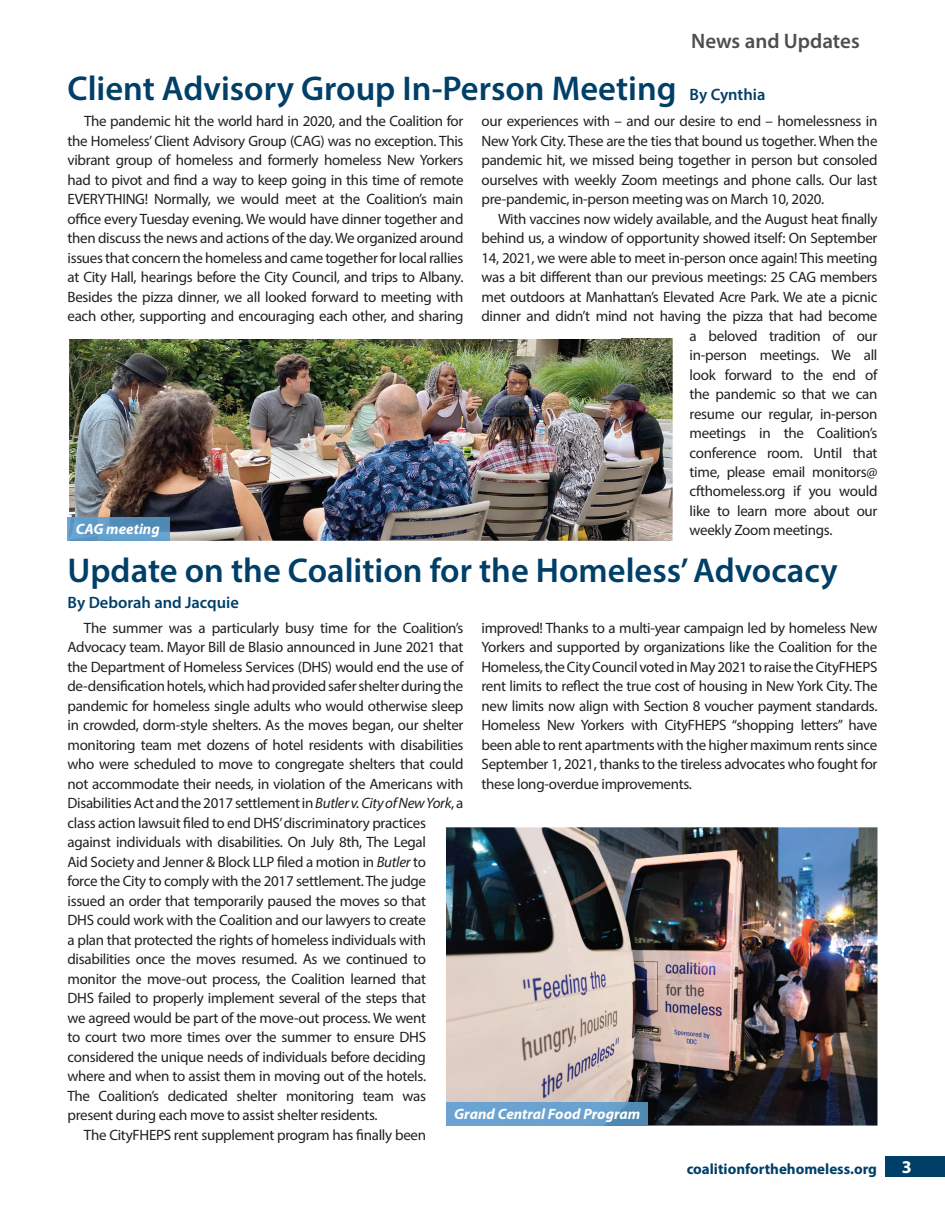
<style>
.page{position:relative;width:945px;height:1215px;background:#fff}
.page>*{position:absolute;margin:0;border:0;box-sizing:border-box;transform-origin:0 0}
.t1{font:600 34.5px "Myriad Pro";color:#003f68}
.t2{font:600 21px "Myriad Pro";color:#4e4e4e}
.t3{font:700 18px "Myriad Pro";color:#fff}
.t4{font:600 16.5px "Myriad Pro";color:#003f68}
.t5{font:15px/19.5px "Myriad Pro";letter-spacing:-.02em;color:#231f20;text-align:justify}
.t6{font:italic 700 15px "Myriad Pro";color:#fff}
.t7{font:700 15px "Myriad Pro";color:#003f68}
.s1{font-size:16.5px}
.s2{font-style:italic}
</style>
<div class="page">
<img style="left:69px;top:339px;width:603px;height:202px">
<div style="left:885px;top:1157px;width:59px;height:20px;background:#003f68"></div>
<svg style="left:68px;top:517px;width:1px;height:24px"></svg>
<img style="left:69px;top:517px;width:100px;height:24px">
<img style="left:446px;top:827px;width:432px;height:299px">
<img style="left:446px;top:1102px;width:201px;height:24px">
<h2 class="t2" style="left:691px;top:28px;width:170px">News and Updates</h2>
<h1 class="t1" style="left:68px;top:66px;width:699px">Client Advisory Group In-Person Meeting <span class="s1">By Cynthia</span></h1>
<p class="t5" style="left:68px;top:111px;width:398px;text-indent:16px">The pandemic hit the world hard in 2020, and the Coalition for the Homeless’ Client Advisory Group (CAG) was no exception. This vibrant group of homeless and formerly homeless New Yorkers had to pivot and find a way to keep going in this time of remote EVERYTHING! Normally, we would meet at the Coalition’s main office every Tuesday evening. We would have dinner together and then discuss the news and actions of the day. We organized around issues that concern the homeless and came together for local rallies at City Hall, hearings before the City Council, and trips to Albany.<br>Besides the pizza dinner, we all looked forward to meeting with each other, supporting and encouraging each other, and sharing</p>
<p class="t5" style="left:482px;top:111px;width:398px">our experiences with – and our desire to end – homelessness in New York City. These are the ties that bound us together. When the pandemic hit, we missed being together in person but consoled ourselves with weekly Zoom meetings and phone calls. Our last pre-pandemic, in-person meeting was on March 10, 2020.</p>
<p class="t5" style="left:498px;top:208px;width:381px">With vaccines now widely available, and the August heat finally</p>
<p class="t5" style="left:482px;top:228px;width:398px">behind us, a window of opportunity showed itself: On September</p>
<p class="t5" style="left:482px;top:247px;width:397px">14, 2021, we were able to meet in-person once again! This meeting</p>
<p class="t5" style="left:482px;top:267px;width:397px">was a bit different than our previous meetings: 25 CAG members</p>
<p class="t5" style="left:482px;top:286px;width:398px">met outdoors at Manhattan’s Elevated Acre Park. We ate a picnic</p>
<p class="t5" style="left:482px;top:306px;width:397px">dinner and didn’t mind not having the pizza that had become</p>
<p class="t5" style="left:690px;top:325px;width:189px">a beloved tradition of our</p>
<p class="t5" style="left:690px;top:345px;width:189px">in-person meetings. We all</p>
<p class="t5" style="left:690px;top:364px;width:189px">look forward to the end of</p>
<p class="t5" style="left:690px;top:384px;width:189px">the pandemic so that we can</p>
<p class="t5" style="left:690px;top:403px;width:189px">resume our regular, in-person</p>
<p class="t5" style="left:690px;top:423px;width:189px">meetings in the Coalition’s</p>
<p class="t5" style="left:690px;top:442px;width:189px">conference room. Until that</p>
<p class="t5" style="left:690px;top:462px;width:189px">time, please email monitors@</p>
<p class="t5" style="left:690px;top:481px;width:189px">cfthomeless.org if you would</p>
<p class="t5" style="left:690px;top:501px;width:189px">like to learn more about our</p>
<p class="t5" style="left:690px;top:520px;width:144px">weekly Zoom meetings.</p>
<p class="t6" style="left:76px;top:519px;width:86px">CAG meeting</p>
<h1 class="t1" style="left:68px;top:548px;width:772px">Update on the Coalition for the Homeless’ Advocacy</h1>
<p class="t4" style="left:68px;top:592px;width:173px">By Deborah and Jacquie</p>
<p class="t5" style="left:84px;top:618px;width:381px">The summer was a particularly busy time for the Coalition’s</p>
<p class="t5" style="left:67px;top:637px;width:398px">Advocacy team. Mayor Bill de Blasio announced in June 2021 that</p>
<p class="t5" style="left:67px;top:657px;width:398px">the Department of Homeless Services (DHS) would end the use of</p>
<p class="t5" style="left:67px;top:676px;width:398px">de-densification hotels, which had provided safer shelter during the</p>
<p class="t5" style="left:67px;top:696px;width:397px">pandemic for homeless single adults who would otherwise sleep</p>
<p class="t5" style="left:67px;top:715px;width:398px">in crowded, dorm-style shelters. As the moves began, our shelter</p>
<p class="t5" style="left:67px;top:735px;width:398px">monitoring team met dozens of hotel residents with disabilities</p>
<p class="t5" style="left:67px;top:754px;width:398px">who were scheduled to move to congregate shelters that could</p>
<p class="t5" style="left:67px;top:774px;width:398px">not accommodate their needs, in violation of the Americans with</p>
<p class="t5" style="left:67px;top:793px;width:397px">Disabilities Act and the 2017 settlement in <span class="s2">Butler v. City of New York</span>, a</p>
<p class="t5" style="left:67px;top:813px;width:360px">class action lawsuit filed to end DHS’ discriminatory practices</p>
<p class="t5" style="left:67px;top:832px;width:360px">against individuals with disabilities. On July 8th, The Legal</p>
<p class="t5" style="left:67px;top:852px;width:360px">Aid Society and Jenner &amp; Block LLP filed a motion in <span class="s2">Butler</span> to</p>
<p class="t5" style="left:67px;top:871px;width:360px">force the City to comply with the 2017 settlement. The judge</p>
<p class="t5" style="left:67px;top:891px;width:360px">issued an order that temporarily paused the moves so that</p>
<p class="t5" style="left:67px;top:910px;width:360px">DHS could work with the Coalition and our lawyers to create</p>
<p class="t5" style="left:67px;top:930px;width:360px">a plan that protected the rights of homeless individuals with</p>
<p class="t5" style="left:67px;top:949px;width:360px">disabilities once the moves resumed. As we continued to</p>
<p class="t5" style="left:67px;top:969px;width:360px">monitor the move-out process, the Coalition learned that</p>
<p class="t5" style="left:67px;top:988px;width:360px">DHS failed to properly implement several of the steps that</p>
<p class="t5" style="left:67px;top:1008px;width:360px">we agreed would be part of the move-out process. We went</p>
<p class="t5" style="left:67px;top:1027px;width:360px">to court two more times over the summer to ensure DHS</p>
<p class="t5" style="left:67px;top:1047px;width:360px">considered the unique needs of individuals before deciding</p>
<p class="t5" style="left:67px;top:1066px;width:360px">where and when to assist them in moving out of the hotels.</p>
<p class="t5" style="left:67px;top:1086px;width:360px">The Coalition’s dedicated shelter monitoring team was</p>
<p class="t5" style="left:67px;top:1105px;width:312px">present during each move to assist shelter residents.</p>
<p class="t5" style="left:84px;top:1125px;width:344px">The CityFHEPS rent supplement program has finally been</p>
<p class="t5" style="left:481px;top:618px;width:398px">improved! Thanks to a multi-year campaign led by homeless New Yorkers and supported by organizations like the Coalition for the Homeless, the City Council voted in May 2021 to raise the CityFHEPS rent limits to reflect the true cost of housing in New York City. The new limits now align with Section 8 voucher payment standards.<br>Homeless New Yorkers with CityFHEPS “shopping letters” have been able to rent apartments with the higher maximum rents since September 1, 2021, thanks to the tireless advocates who fought for these long-overdue improvements.</p>
<p class="t6" style="left:454px;top:1104px;width:188px">Grand Central Food Program</p>
<p class="t7" style="left:687px;top:1159px;width:192px">coalitionforthehomeless.org</p>
<p class="t3" style="left:902px;top:1155px;width:11px">3</p>
</div>
